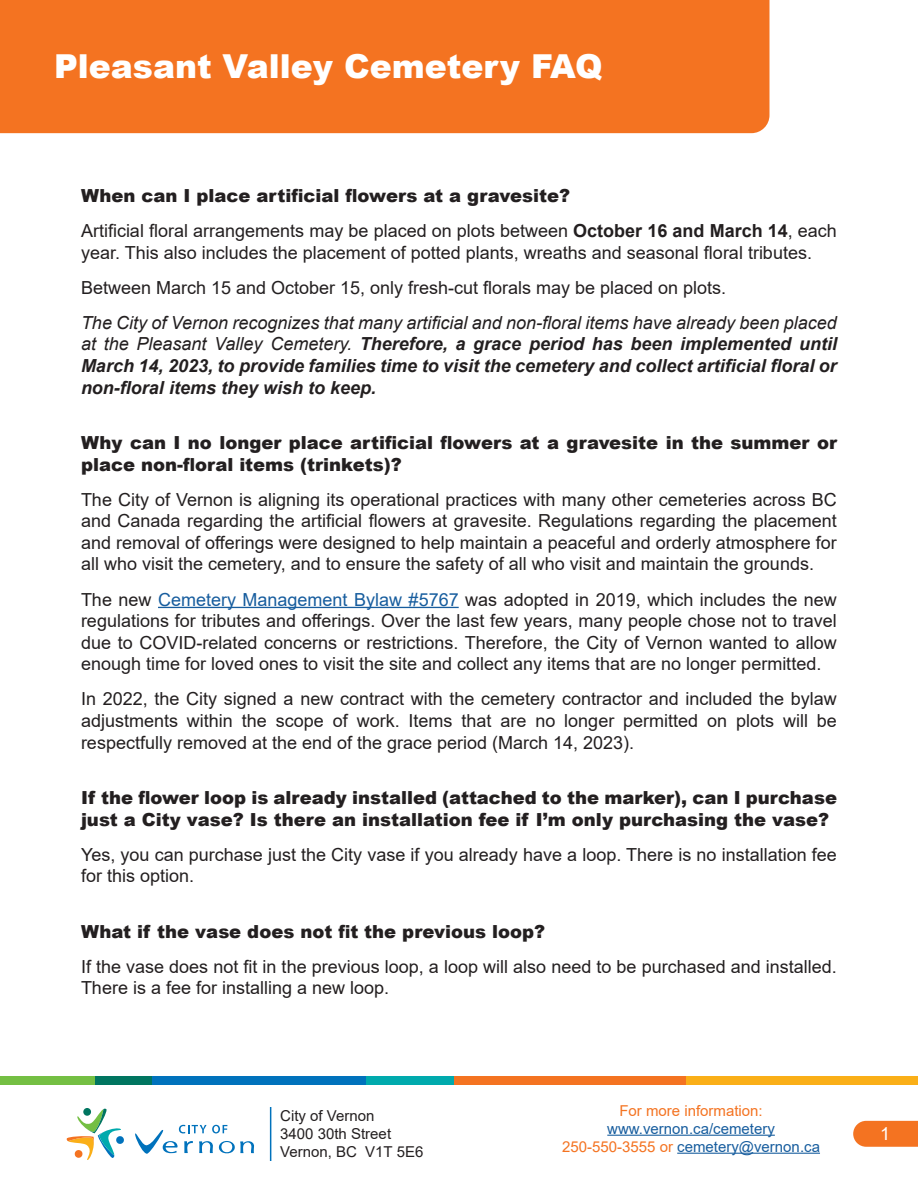
<style>
.page{position:relative;width:918px;height:1188px;background:#fff}
.page>*{position:absolute;margin:0;border:0;box-sizing:border-box;transform-origin:0 0}
.t1{font:900 33px "Arial";color:#fff}
.Body{font:18px/21.6px "Arial";color:#231f20}
.Question{font:900 18px/21.6px "Arial";color:#231f20}
.Body-2{font:italic 700 18px/21.6px "Arial";color:#231f20;text-align:justify}
.t2{font:18px "Arial";color:#fff}
.t3{font:15px/18px "Arial";color:#175d9e;text-align:center}
.t4{font:15px/18px "Arial";color:#231f20}
.t5{font:15px "Arial";color:#f47321}
.s1{font-weight:700}
.s2{font-weight:400}
.s3{color:#175d9e}
.s4{color:#f47321}
</style>
<div class="page">
<svg style="left:853px;top:1121px;width:65px;height:26px;background:#f47a2c"></svg>
<div style="left:0;top:0;width:769px;height:133px;background:#f47321"></div>
<div style="left:0;top:1077px;width:98px;height:8px;background:#74bf43"></div>
<div style="left:95px;top:1077px;width:97px;height:8px;background:#007560"></div>
<div style="left:152px;top:1077px;width:302px;height:8px;background:#0072bc"></div>
<div style="left:366px;top:1077px;width:88px;height:8px;background:#00aaad"></div>
<div style="left:454px;top:1077px;width:281px;height:8px;background:#f47321"></div>
<div style="left:686px;top:1077px;width:232px;height:8px;background:#faaf18"></div>
<svg style="left:66px;top:1108px;width:58px;height:52px"></svg>
<svg style="left:135px;top:1125px;width:119px;height:29px"></svg>
<hr style="left:607px;top:1135px;width:168px;height:1px;background:#175d9e">
<hr style="left:677px;top:1153px;width:143px;height:1px;background:#175d9e">
<hr style="left:270px;top:1107px;width:1px;height:54px;background:#0072bc">
<hr style="left:158px;top:607px;width:301px;height:1px;background:#175d9e">
<h1 class="t1" style="left:54px;top:42px;width:550px">Pleasant Valley Cemetery FAQ</h1>
<p class="Question" style="left:81px;top:184px;width:491px">When can I place artificial flowers at a gravesite?</p>
<p class="Body" style="left:81px;top:220px;width:757px">Artificial floral arrangements may be placed on plots between <span class="s1">October 16 and March 14</span>, each year. This also includes the placement of potted plants, wreaths and seasonal floral tributes.</p>
<p class="Body" style="left:81px;top:276px;width:647px">Between March 15 and October 15, only fresh-cut florals may be placed on plots.</p>
<p class="Body-2" style="left:81px;top:312px;width:758px"><span class="s2">The City of Vernon recognizes that many artificial and non-floral items have already been placed at the Pleasant Valley Cemetery.</span> Therefore, a grace period has been implemented until March 14, 2023, to provide families time to visit the cemetery and collect artificial floral or non-floral items they wish to keep.</p>
<p class="Question" style="left:81px;top:431px;width:758px">Why can I no longer place artificial flowers at a gravesite in the summer or place non-floral items (trinkets)?</p>
<p class="Body" style="left:81px;top:488px;width:757px;text-align:justify">The City of Vernon is aligning its operational practices with many other cemeteries across BC and Canada regarding the artificial flowers at gravesite. Regulations regarding the placement and removal of offerings were designed to help maintain a peaceful and orderly atmosphere for all who visit the cemetery, and to ensure the safety of all who visit and maintain the grounds.</p>
<p class="Body" style="left:81px;top:588px;width:757px;text-align:justify">The new <span class="s3">Cemetery Management Bylaw #5767</span> was adopted in 2019, which includes the new regulations for tributes and offerings. Over the last few years, many people chose not to travel due to COVID-related concerns or restrictions. Therefore, the City of Vernon wanted to allow enough time for loved ones to visit the site and collect any items that are no longer permitted.</p>
<p class="Body" style="left:81px;top:688px;width:757px;text-align:justify">In 2022, the City signed a new contract with the cemetery contractor and included the bylaw adjustments within the scope of work. Items that are no longer permitted on plots will be respectfully removed at the end of the grace period (March 14, 2023).</p>
<p class="Question" style="left:81px;top:786px;width:758px">If the flower loop is already installed (attached to the marker), can I purchase just a City vase? Is there an installation fee if I’m only purchasing the vase?</p>
<p class="Body" style="left:81px;top:843px;width:757px">Yes, you can purchase just the City vase if you already have a loop. There is no installation fee for this option.</p>
<p class="Question" style="left:81px;top:920px;width:466px">What if the vase does not fit the previous loop?</p>
<p class="Body" style="left:81px;top:955px;width:757px">If the vase does not fit in the previous loop, a loop will also need to be purchased and installed.<br>There is a fee for installing a new loop.</p>
<p class="t4" style="left:280px;top:1107px;width:145px">City of Vernon<br>3400 30th Street<br>Vernon, BC V1T 5E6</p>
<p class="t5" style="left:619px;top:1100px;width:145px">For more information:</p>
<p class="t3" style="left:562px;top:1119px;width:259px">www.vernon.ca/cemetery<br><span class="s4">250-550-3555 or</span> cemetery@vernon.ca</p>
<p class="t2" style="left:880px;top:1121px;width:12px">1</p>
</div>
